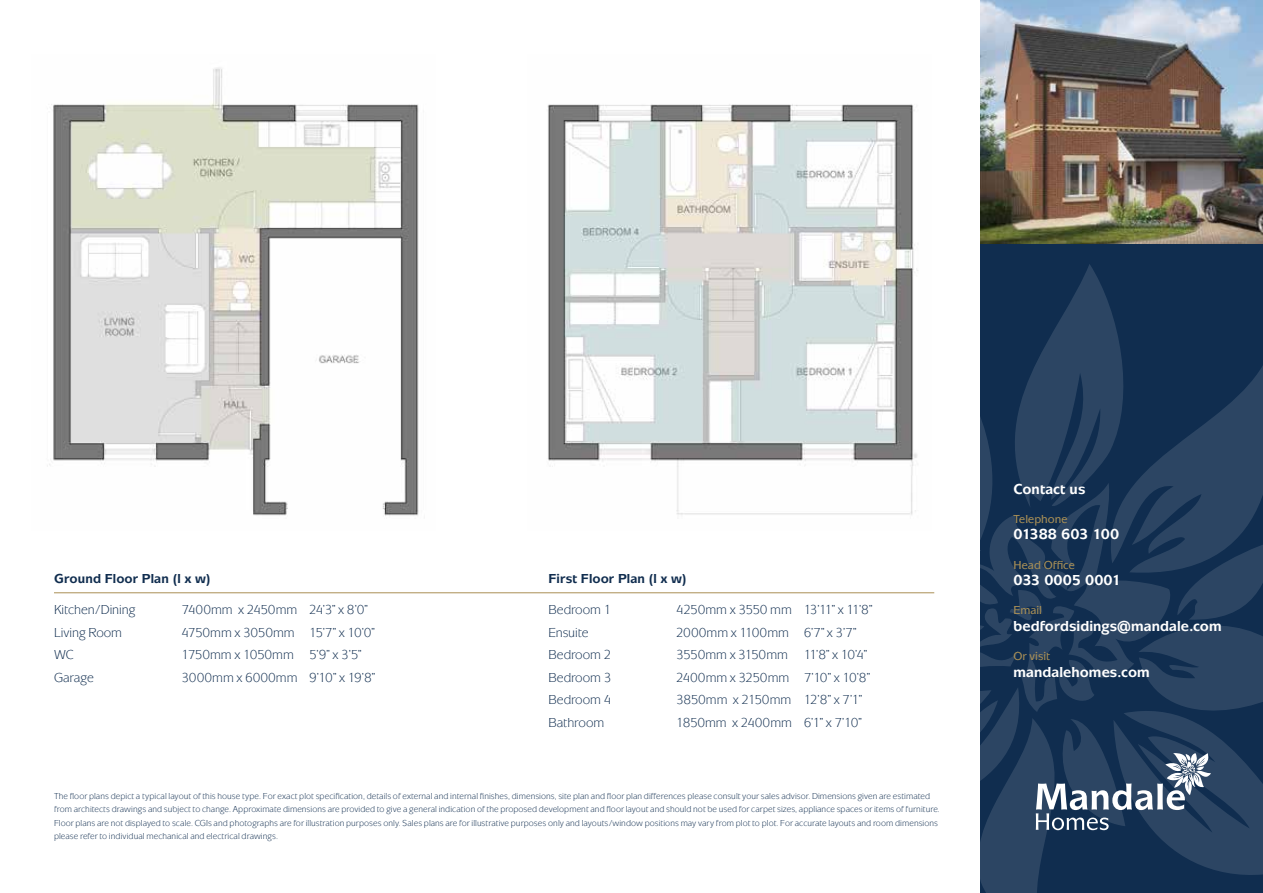
<style>
.page{position:relative;width:1263px;height:893px;background:#fff}
.page>*{position:absolute;margin:0;border:0;box-sizing:border-box;transform-origin:0 0}
.t1{font:700 15px "Mixage ITC Std";letter-spacing:.01em;color:#fff}
.t2{font:700 15px "Mixage ITC Std";letter-spacing:-.01em;color:#fff}
.t3{font:13.5px "Mixage ITC Std";letter-spacing:-.005em;color:#102d4f}
.t4{font:700 13.5px "Mixage ITC Std";letter-spacing:.005em;color:#102d4f}
.t5{font:13.5px "Mixage ITC Std";letter-spacing:-.045em;color:#102d4f}
.t6{font:13.5px "Mixage ITC Std";letter-spacing:-.025em;color:#102d4f}
.t7{font:13.5px "Mixage ITC Std";letter-spacing:-.035em;color:#102d4f}
.t8{font:500 12px "Mixage ITC Std";color:#aa9056}
.t9{font:9px/13.4px "Mixage ITC Std";letter-spacing:.01em;color:#102d4f}
</style>
<div class="page">
<div style="left:980px;top:0;width:283px;height:893px;background:#102d4f"></div>
<svg style="left:980px;top:264px;width:283px;height:629px"></svg>
<img style="left:980px;top:0;width:283px;height:244px">
<img style="left:47px;top:67px;width:372px;height:449px">
<hr style="left:54px;top:592px;width:880px;height:1px;background:#aa9056">
<img style="left:547px;top:104px;width:371px;height:411px">
<h2 class="t4" style="left:54px;top:571px;width:158px">Ground Floor Plan (l x w)</h2>
<h2 class="t3" style="left:54px;top:602px;width:83px">Kitchen/Dining</h2>
<h2 class="t3" style="left:182px;top:602px;width:188px">7400mm x 2450mm 24’3” x 8’0”</h2>
<h2 class="t3" style="left:54px;top:624px;width:70px">Living Room</h2>
<h2 class="t6" style="left:182px;top:624px;width:195px">4750mm x 3050mm 15’7” x 10’0”</h2>
<h2 class="t3" style="left:54px;top:647px;width:21px">WC</h2>
<h2 class="t3" style="left:182px;top:647px;width:182px">1750mm x 1050mm 5’9” x 3’5”</h2>
<h2 class="t3" style="left:54px;top:669px;width:41px">Garage</h2>
<h2 class="t3" style="left:182px;top:669px;width:195px">3000mm x 6000mm 9’10” x 19’8”</h2>
<h2 class="t4" style="left:549px;top:571px;width:140px">First Floor Plan (l x w)</h2>
<h2 class="t3" style="left:549px;top:602px;width:64px">Bedroom 1</h2>
<h2 class="t5" style="left:676px;top:602px;width:198px">4250mm x 3550 mm 13’11” x 11’8”</h2>
<h2 class="t3" style="left:549px;top:624px;width:41px">Ensuite</h2>
<h2 class="t3" style="left:676px;top:624px;width:182px">2000mm x 1100mm 6’7” x 3’7”</h2>
<h2 class="t3" style="left:549px;top:647px;width:64px">Bedroom 2</h2>
<h2 class="t7" style="left:676px;top:647px;width:193px">3550mm x 3150mm 11’8” x 10’4”</h2>
<h2 class="t3" style="left:549px;top:669px;width:64px">Bedroom 3</h2>
<h2 class="t3" style="left:676px;top:669px;width:195px">2400mm x 3250mm 7’10” x 10’8”</h2>
<h2 class="t3" style="left:549px;top:692px;width:64px">Bedroom 4</h2>
<h2 class="t3" style="left:676px;top:692px;width:188px">3850mm x 2150mm 12’8” x 7’1”</h2>
<h2 class="t3" style="left:549px;top:714px;width:57px">Bathroom</h2>
<h2 class="t3" style="left:676px;top:714px;width:187px">1850mm x 2400mm 6’1” x 7’10”</h2>
<p class="t9" style="left:54px;top:789px;width:887px">The floor plans depict a typical layout of this house type. For exact plot specification, details of external and internal finishes, dimensions, site plan and floor plan differences please consult your sales advisor. Dimensions given are estimated from architects drawings and subject to change. Approximate dimensions are provided to give a general indication of the proposed development and floor layout and should not be used for carpet sizes, appliance spaces or items of furniture.<br>Floor plans are not displayed to scale. CGIs and photographs are for illustration purposes only. Sales plans are for illustrative purposes only and layouts/window positions may vary from plot to plot. For accurate layouts and room dimensions please refer to individual mechanical and electrical drawings.</p>
<h1 class="t1" style="left:1013px;top:480px;width:73px">Contact us</h1>
<h3 class="t8" style="left:1013px;top:512px;width:56px">Telephone</h3>
<h1 class="t2" style="left:1013px;top:525px;width:107px">01388 603 100</h1>
<h3 class="t8" style="left:1013px;top:558px;width:63px">Head Office</h3>
<h1 class="t1" style="left:1013px;top:571px;width:109px">033 0005 0001</h1>
<h3 class="t8" style="left:1013px;top:603px;width:30px">Email</h3>
<h1 class="t1" style="left:1013px;top:617px;width:210px">bedfordsidings@mandale.com</h1>
<h3 class="t8" style="left:1013px;top:649px;width:38px">Or visit</h3>
<h1 class="t1" style="left:1013px;top:663px;width:138px">mandalehomes.com</h1>
</div>
